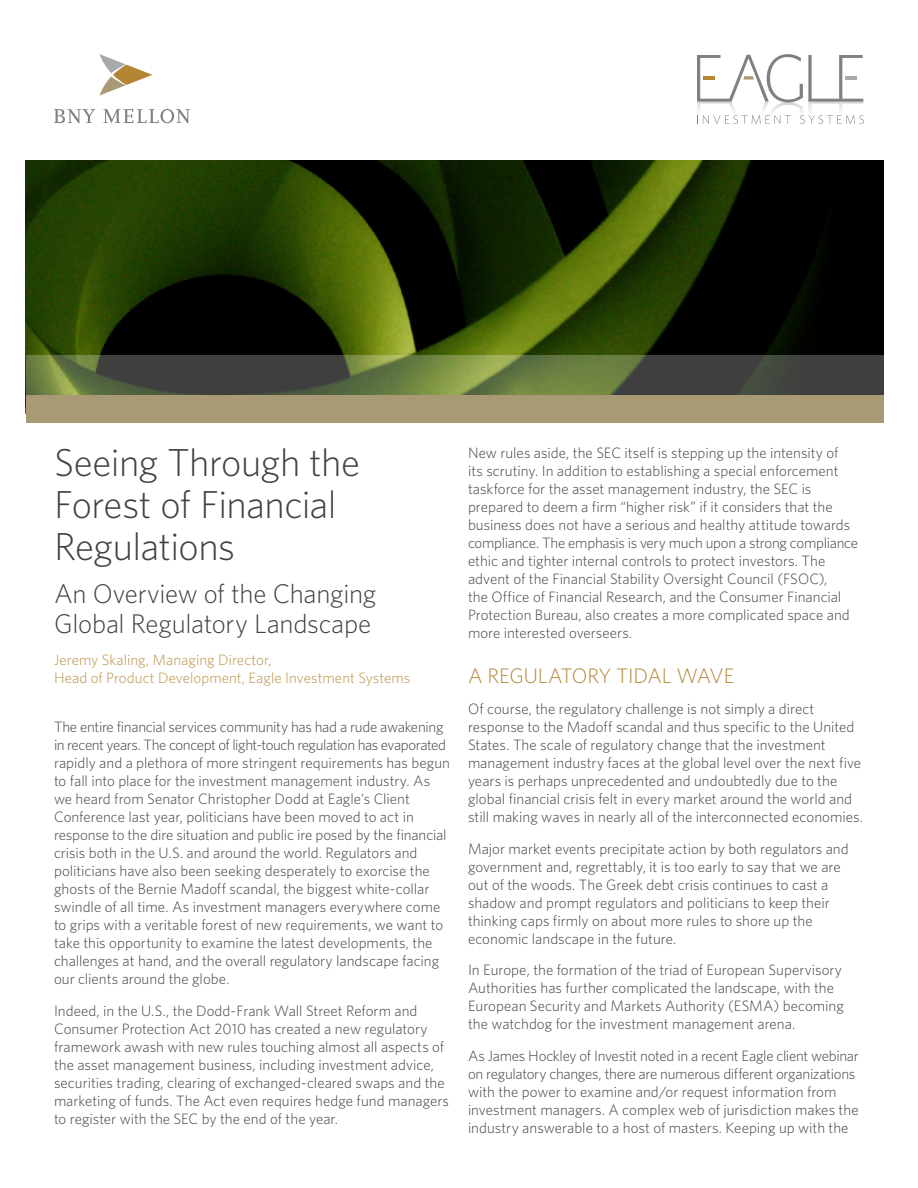
<style>
.page{position:relative;width:918px;height:1188px;background:#fff}
.page>*{position:absolute;margin:0;border:0;box-sizing:border-box;transform-origin:0 0}
.t1{font:300 39px/42px "Whitney HTF";letter-spacing:-.015em;color:#414042}
.t2{font:300 27px/30px "Whitney HTF";letter-spacing:-.01em;color:#414042}
.t3{font:300 21px "Whitney HTF";letter-spacing:-.01em;color:#b38634}
.t4{font:300 15px/18px "Whitney HTF";color:#414042}
.t5{font:300 15px/18px "Whitney HTF";color:#ba9046}
</style>
<div class="page">
<svg style="left:100px;top:54px;width:52px;height:42px"></svg>
<svg style="left:103px;top:109px;width:87px;height:14px"></svg>
<svg style="left:54px;top:109px;width:41px;height:14px"></svg>
<img style="left:697px;top:102px;width:70px;height:10px">
<img style="left:767px;top:102px;width:36px;height:12px">
<img style="left:808px;top:102px;width:55px;height:10px">
<svg style="left:697px;top:115px;width:94px;height:9px"></svg>
<svg style="left:800px;top:115px;width:64px;height:9px"></svg>
<svg style="left:697px;top:54px;width:166px;height:48px"></svg>
<hr style="left:703px;top:76px;width:11px;height:4px;background:#b38634">
<hr style="left:845px;top:76px;width:11px;height:4px;background:#a7a9ac">
<img style="left:26px;top:161px;width:857px;height:194px">
<svg style="left:26px;top:355px;width:857px;height:40px;background:#545d41"></svg>
<div style="left:26px;top:395px;width:857px;height:27px;background:#a89a75"></div>
<h1 class="t1" style="left:54px;top:440px;width:308px">Seeing Through the<br>Forest of Financial<br>Regulations</h1>
<h2 class="t2" style="left:54px;top:578px;width:324px">An Overview of the Changing<br>Global Regulatory Landscape</h2>
<p class="t5" style="left:54px;top:650px;width:358px">Jeremy Skaling, Managing Director,<br>Head of Product Development, Eagle Investment Systems</p>
<p class="t4" style="left:54px;top:718px;width:397px">The entire financial services community has had a rude awakening in recent years. The concept of light-touch regulation has evaporated rapidly and a plethora of more stringent requirements has begun to fall into place for the investment management industry. As we heard from Senator Christopher Dodd at Eagle’s Client Conference last year, politicians have been moved to act in response to the dire situation and public ire posed by the financial crisis both in the U.S. and around the world. Regulators and politicians have also been seeking desperately to exorcise the ghosts of the Bernie Madoff scandal, the biggest white-collar swindle of all time. As investment managers everywhere come to grips with a veritable forest of new requirements, we want to take this opportunity to examine the latest developments, the challenges at hand, and the overall regulatory landscape facing our clients around the globe.</p>
<p class="t4" style="left:54px;top:1001px;width:397px">Indeed, in the U.S., the Dodd-Frank Wall Street Reform and Consumer Protection Act 2010 has created a new regulatory framework awash with new rules touching almost all aspects of the asset management business, including investment advice, securities trading, clearing of exchanged-cleared swaps and the marketing of funds. The Act even requires hedge fund managers to register with the SEC by the end of the year.</p>
<p class="t4" style="left:468px;top:444px;width:392px">New rules aside, the SEC itself is stepping up the intensity of<br>its scrutiny. In addition to establishing a special enforcement taskforce for the asset management industry, the SEC is prepared to deem a firm “higher risk” if it considers that the business does not have a serious and healthy attitude towards compliance. The emphasis is very much upon a strong compliance ethic and tighter internal controls to protect investors. The advent of the Financial Stability Oversight Council (FSOC),<br>the Office of Financial Research, and the Consumer Financial Protection Bureau, also creates a more complicated space and more interested overseers.</p>
<h3 class="t3" style="left:468px;top:663px;width:268px">A REGULATORY TIDAL WAVE</h3>
<p class="t4" style="left:468px;top:700px;width:397px">Of course, the regulatory challenge is not simply a direct response to the Madoff scandal and thus specific to the United States. The scale of regulatory change that the investment management industry faces at the global level over the next five years is perhaps unprecedented and undoubtedly due to the global financial crisis felt in every market around the world and still making waves in nearly all of the interconnected economies.</p>
<p class="t4" style="left:468px;top:839px;width:382px">Major market events precipitate action by both regulators and government and, regrettably, it is too early to say that we are out of the woods. The Greek debt crisis continues to cast a shadow and prompt regulators and politicians to keep their thinking caps firmly on about more rules to shore up the economic landscape in the future.</p>
<p class="t4" style="left:468px;top:961px;width:377px">In Europe, the formation of the triad of European Supervisory Authorities has further complicated the landscape, with the European Security and Markets Authority (ESMA) becoming the watchdog for the investment management arena.</p>
<p class="t4" style="left:468px;top:1046px;width:392px">As James Hockley of Investit noted in a recent Eagle client webinar on regulatory changes, there are numerous different organizations with the power to examine and/or request information from investment managers. A complex web of jurisdiction makes the industry answerable to a host of masters. Keeping up with the</p>
</div>
